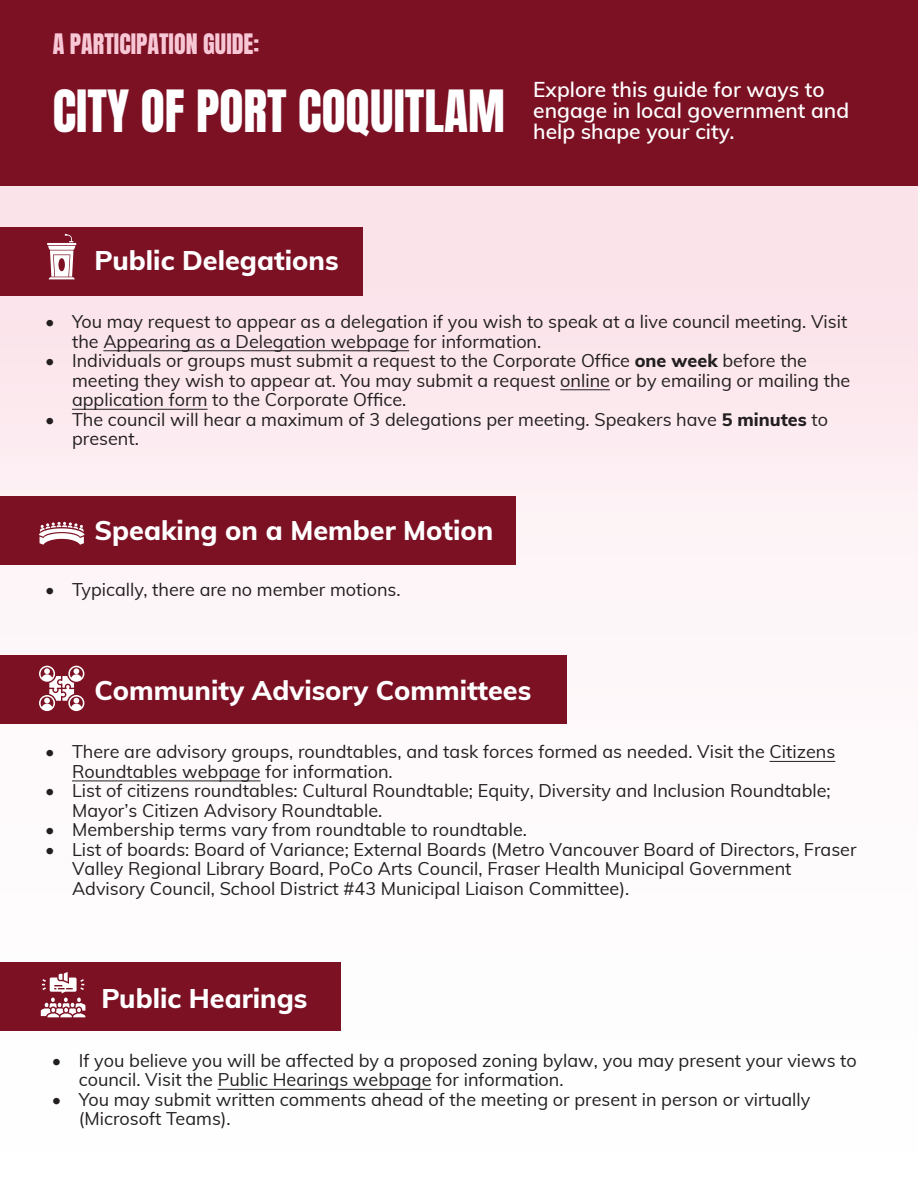
<style>
.page{position:relative;width:918px;height:1188px;background:#fff}
.page>*{position:absolute;margin:0;border:0;box-sizing:border-box;transform-origin:0 0}
.t1{font:49.5px "Anton";color:#fff}
.t2{font:800 27px "Muli";color:#fff}
.t3{font:24px "Anton";color:#f8c7d5}
.t4{font:600 21px/21px "Muli";color:#fff}
.t5{font:18px/19.5px "Muli";color:#231f20}
.s1{font-weight:800}
</style>
<div class="page">
<div style="left:0;top:180px;width:918px;height:1008px;background:linear-gradient(to bottom,#fbe4ea,#fff)"></div>
<div style="left:0;top:228px;width:362px;height:68px;background:#7c1124"></div>
<div style="left:0;top:963px;width:341px;height:68px;background:#7c1124"></div>
<div style="left:0;top:496px;width:516px;height:68px;background:#7c1124"></div>
<div style="left:0;top:655px;width:567px;height:68px;background:#7c1124"></div>
<div style="left:0;top:0;width:918px;height:186px;background:#7c1124"></div>
<svg style="left:47px;top:234px;width:29px;height:45px"></svg>
<svg style="left:39px;top:522px;width:45px;height:23px"></svg>
<svg style="left:39px;top:666px;width:45px;height:45px"></svg>
<svg style="left:41px;top:972px;width:44px;height:45px"></svg>
<hr style="left:103px;top:350px;width:306px;height:1px;background:#231f20">
<hr style="left:560px;top:389px;width:50px;height:1px;background:#231f20">
<hr style="left:72px;top:409px;width:136px;height:1px;background:#231f20">
<hr style="left:770px;top:761px;width:65px;height:1px;background:#231f20">
<hr style="left:72px;top:780px;width:189px;height:1px;background:#231f20">
<hr style="left:218px;top:1089px;width:213px;height:1px;background:#231f20">
<h3 class="t3" style="left:53px;top:32px;width:208px">A PARTICIPATION GUIDE:</h3>
<h1 class="t1" style="left:53px;top:86px;width:454px">CITY OF PORT COQUITLAM</h1>
<p class="t4" style="left:533px;top:78px;width:317px">Explore this guide for ways to engage in local government and help shape your city.</p>
<h2 class="t2" style="left:95px;top:241px;width:246px">Public Delegations</h2>
<p class="t5" style="left:72px;top:311px;width:777px;text-indent:-27px">• You may request to appear as a delegation if you wish to speak at a live council meeting. Visit the Appearing as a Delegation webpage for information.</p>
<p class="t5" style="left:72px;top:350px;width:780px;text-indent:-27px">• Individuals or groups must submit a request to the Corporate Office <span class="s1">one week</span> before the meeting they wish to appear at. You may submit a request online or by emailing or mailing the application form to the Corporate Office.</p>
<p class="t5" style="left:72px;top:409px;width:758px;text-indent:-27px">• The council will hear a maximum of 3 delegations per meeting. Speakers have <span class="s1">5 minutes</span> to present.</p>
<h2 class="t2" style="left:95px;top:511px;width:400px">Speaking on a Member Motion</h2>
<p class="t5" style="left:45px;top:579px;width:357px">• Typically, there are no member motions.</p>
<h2 class="t2" style="left:95px;top:671px;width:438px">Community Advisory Committees</h2>
<p class="t5" style="left:72px;top:741px;width:765px;text-indent:-27px">• There are advisory groups, roundtables, and task forces formed as needed. Visit the Citizens<br>Roundtables webpage for information.</p>
<p class="t5" style="left:72px;top:780px;width:760px;text-indent:-27px">• List of citizens roundtables: Cultural Roundtable; Equity, Diversity and Inclusion Roundtable;<br>Mayor’s Citizen Advisory Roundtable.</p>
<p class="t5" style="left:45px;top:819px;width:483px">• Membership terms vary from roundtable to roundtable.</p>
<p class="t5" style="left:72px;top:839px;width:786px;text-indent:-27px">• List of boards: Board of Variance; External Boards (Metro Vancouver Board of Directors, Fraser<br>Valley Regional Library Board, PoCo Arts Council, Fraser Health Municipal Government<br>Advisory Council, School District #43 Municipal Liaison Committee).</p>
<h2 class="t2" style="left:101px;top:979px;width:208px">Public Hearings</h2>
<p class="t5" style="left:79px;top:1050px;width:780px;text-indent:-27px">• If you believe you will be affected by a proposed zoning bylaw, you may present your views to council. Visit the Public Hearings webpage for information.</p>
<p class="t5" style="left:79px;top:1089px;width:733px;text-indent:-27px">• You may submit written comments ahead of the meeting or present in person or virtually (Microsoft Teams).</p>
</div>
